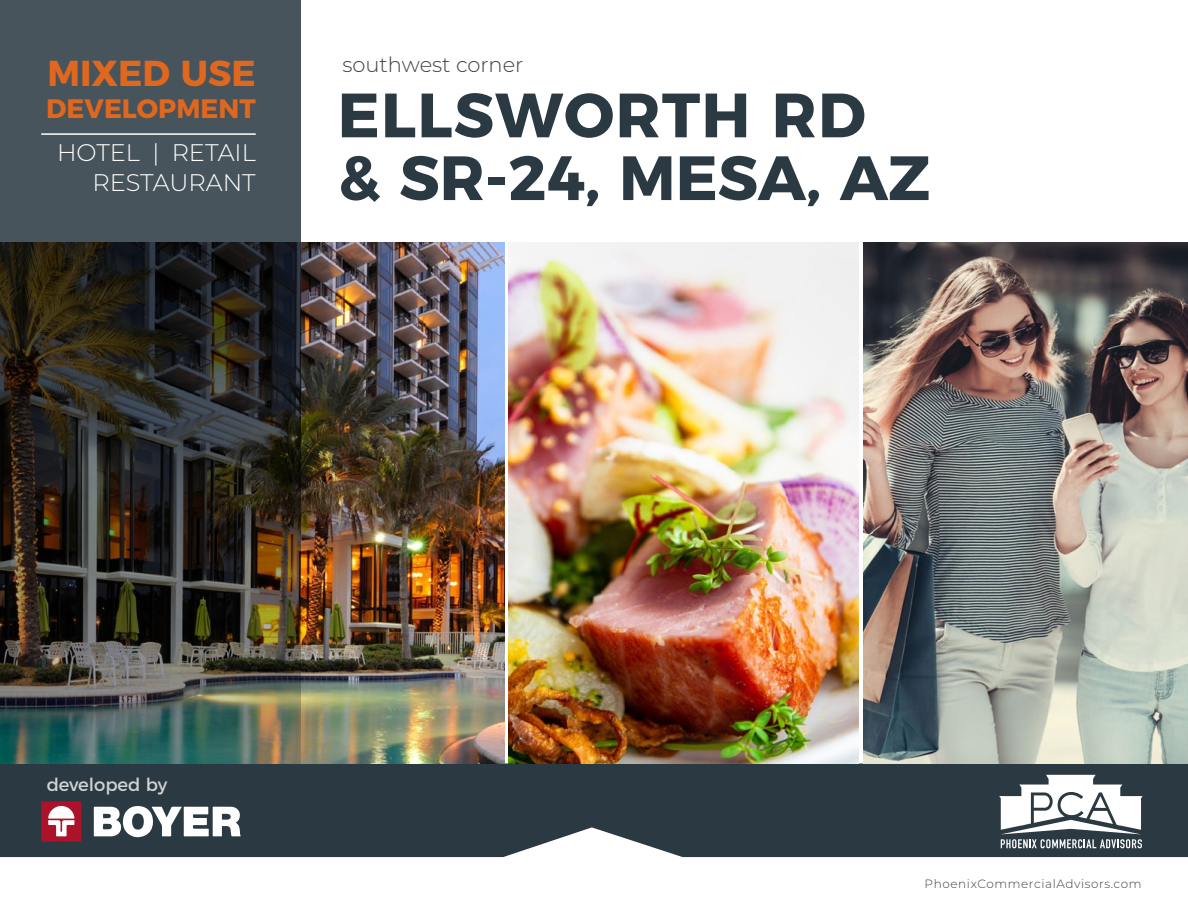
<style>
.page{position:relative;width:1188px;height:918px;background:#fff}
.page>*{position:absolute;margin:0;border:0;box-sizing:border-box;transform-origin:0 0}
.t1{font:700 62.4px/62.7px "Montserrat";letter-spacing:.02em;color:#2b3a42}
.t2{font:700 36px "Montserrat";color:#e0671e}
.t3{font:700 26.55px "Montserrat";color:#e0671e}
.t4{font:300 24px/30px "Montserrat";color:#fff;text-align:right}
.t5{font:300 21px "Montserrat";color:#414042}
.t6{font:18px "Montserrat";color:#d1d3d4}
.t7{font:300 12px "Montserrat";letter-spacing:.05em;color:#414042}
</style>
<div class="page">
<div style="left:0;top:764px;width:1188px;height:93px;background:#2b3a42"></div>
<img style="left:300px;top:242px;width:204px;height:522px">
<img style="left:509px;top:242px;width:350px;height:522px">
<img style="left:863px;top:242px;width:325px;height:522px">
<img style="left:0;top:0;width:300px;height:764px">
<svg style="left:999px;top:775px;width:144px;height:73px"></svg>
<svg style="left:41px;top:801px;width:40px;height:41px"></svg>
<svg style="left:94px;top:805px;width:148px;height:33px"></svg>
<hr style="left:41px;top:133px;width:215px;height:2px;background:#fff">
<h2 class="t2" style="left:47px;top:44px;width:210px">MIXED USE</h2>
<h3 class="t3" style="left:46px;top:87px;width:211px">DEVELOPMENT</h3>
<h3 class="t4" style="left:57px;top:137px;width:200px">HOTEL | RETAIL<br>RESTAURANT</h3>
<h3 class="t5" style="left:342px;top:50px;width:183px">southwest corner</h3>
<h1 class="t1" style="left:338px;top:79px;width:594px">ELLSWORTH RD<br>&amp; SR-24, MESA, AZ</h1>
<h3 class="t6" style="left:47px;top:770px;width:122px">developed by</h3>
<p class="t7" style="left:925px;top:876px;width:218px">PhoenixCommercialAdvisors.com</p>
</div>
